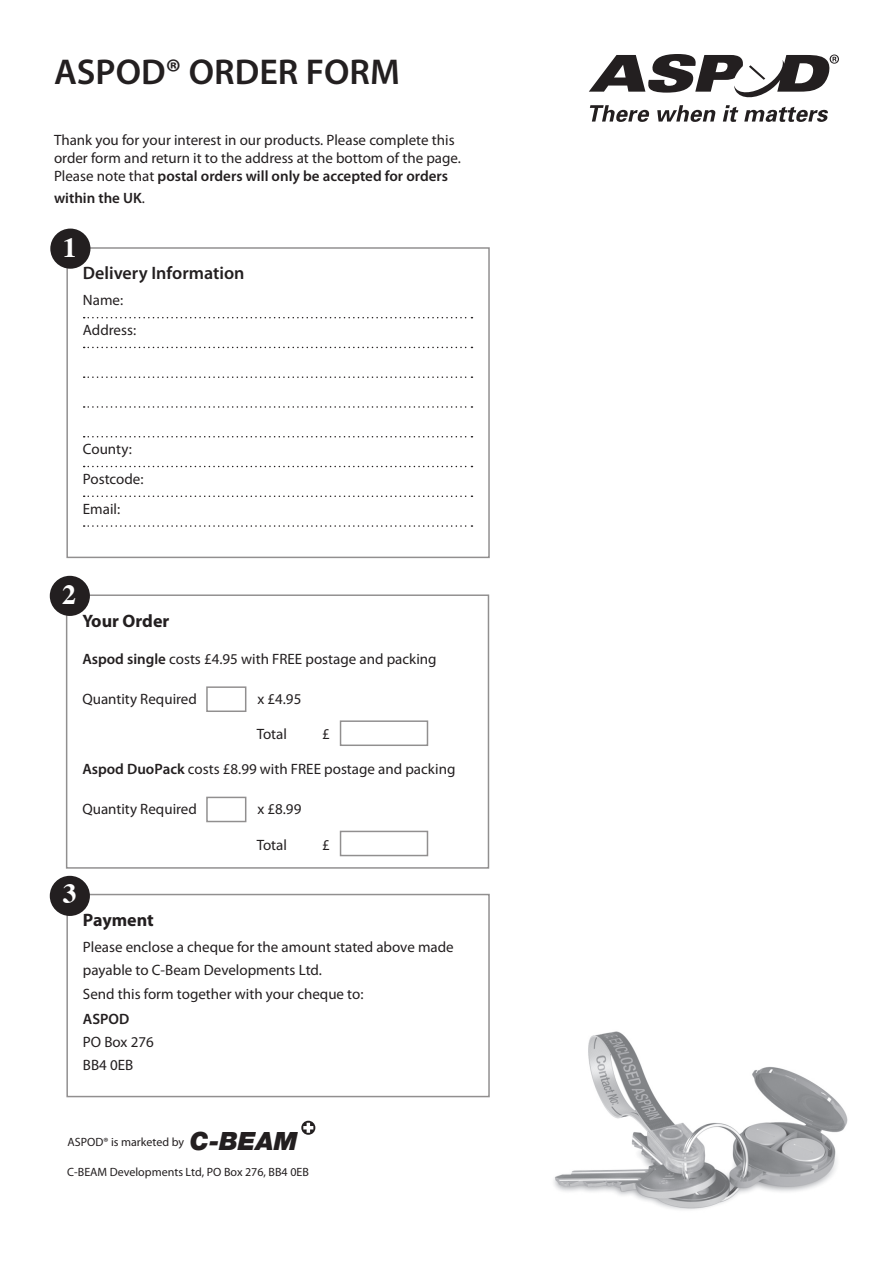
<style>
.page{position:relative;width:893px;height:1263px;background:#fff}
.page>*{position:absolute;margin:0;border:0;box-sizing:border-box;transform-origin:0 0}
.t1{font:600 36px "Myriad Pro";color:#231f20}
.t2{font:700 27.6px "Times";color:#fff}
.t3{font:italic 900 25.2px "Helvetica Neue";color:#231f20}
.t4{font:600 18px "Myriad Pro";color:#231f20}
.t5{font:700 18px "Myriad Pro";color:#231f20}
.t6{font:15px/29.7px "Myriad Pro";color:#231f20}
.t7{font:600 15px "Myriad Pro";color:#231f20}
.t8{font:12px "Myriad Pro";color:#231f20}
.s1{font-weight:600}
.s2{font-weight:400}
</style>
<div class="page">
<img style="left:553px;top:1031px;width:295px;height:179px">
<svg style="left:84px;top:317px;width:388px;height:1px"></svg>
<svg style="left:84px;top:347px;width:388px;height:1px"></svg>
<svg style="left:84px;top:376px;width:388px;height:2px"></svg>
<svg style="left:84px;top:406px;width:388px;height:2px"></svg>
<svg style="left:84px;top:436px;width:388px;height:1px"></svg>
<svg style="left:84px;top:466px;width:388px;height:1px"></svg>
<svg style="left:84px;top:495px;width:388px;height:2px"></svg>
<svg style="left:84px;top:525px;width:388px;height:2px"></svg>
<div style="left:50px;top:229px;width:40px;height:40px;background:#231f20;border-radius:50%"></div>
<div style="left:50px;top:576px;width:40px;height:40px;background:#231f20;border-radius:50%"></div>
<svg style="left:590px;top:105px;width:59px;height:17px"></svg>
<svg style="left:657px;top:105px;width:58px;height:17px"></svg>
<svg style="left:723px;top:105px;width:15px;height:17px"></svg>
<svg style="left:744px;top:107px;width:84px;height:15px"></svg>
<svg style="left:589px;top:54px;width:250px;height:44px"></svg>
<svg style="left:301px;top:1121px;width:14px;height:14px"></svg>
<div style="left:50px;top:876px;width:40px;height:40px;background:#231f20;border-radius:50%"></div>
<h1 class="t1" style="left:54px;top:49px;width:347px">ASPOD® ORDER FORM</h1>
<p class="t6" style="left:54px;top:131px;width:408px;line-height:18px">Thank you for your interest in our products. Please complete this order form and return it to the address at the bottom of the page.<br>Please note that <span class="s1">postal orders will only be accepted for orders</span></p>
<p class="t7" style="left:54px;top:188px;width:92px">within the UK<span class="s2">.</span></p>
<h2 class="t2" style="left:63px;top:221px;width:15px">1</h2>
<p class="t4" style="left:83px;top:262px;width:163px">Delivery Information</p>
<p class="t6" style="left:83px;top:285px;width:55px">Name:<br>Address:</p>
<p class="t6" style="left:83px;top:434px;width:62px">County:<br>Postcode:<br>Email:</p>
<h2 class="t2" style="left:62px;top:568px;width:15px">2</h2>
<p class="t5" style="left:82px;top:609px;width:89px">Your Order</p>
<p class="t6" style="left:82px;top:643px;width:356px"><span class="s1">Aspod single</span> costs £4.95 with FREE postage and packing</p>
<p class="t6" style="left:82px;top:684px;width:116px">Quantity Required</p>
<p class="t6" style="left:257px;top:684px;width:46px">x £4.95</p>
<p class="t6" style="left:257px;top:719px;width:32px">Total</p>
<p class="t6" style="left:322px;top:719px;width:9px">£</p>
<p class="t6" style="left:82px;top:754px;width:375px"><span class="s1">Aspod DuoPack</span> costs £8.99 with FREE postage and packing</p>
<p class="t6" style="left:82px;top:794px;width:116px">Quantity Required</p>
<p class="t6" style="left:257px;top:794px;width:46px">x £8.99</p>
<p class="t6" style="left:257px;top:829px;width:32px">Total</p>
<p class="t6" style="left:322px;top:829px;width:9px">£</p>
<h2 class="t2" style="left:63px;top:867px;width:15px">3</h2>
<p class="t5" style="left:83px;top:908px;width:72px">Payment</p>
<p class="t6" style="left:83px;top:935px;width:372px;line-height:23.4px">Please enclose a cheque for the amount stated above made payable to C-Beam Developments Ltd.<br>Send this form together with your cheque to:</p>
<p class="t7" style="left:83px;top:1009px;width:48px">ASPOD</p>
<p class="t6" style="left:83px;top:1030px;width:72px;line-height:23.2px">PO Box 276<br>BB4 0EB</p>
<h3 class="t3" style="left:190px;top:1125px;width:109px">C-BEAM</h3>
<p class="t8" style="left:67px;top:1165px;width:243px">C-BEAM Developments Ltd, PO Box 276, BB4 0EB</p>
<p class="t8" style="left:68px;top:1135px;width:118px">ASPOD® is marketed by</p>
</div>
